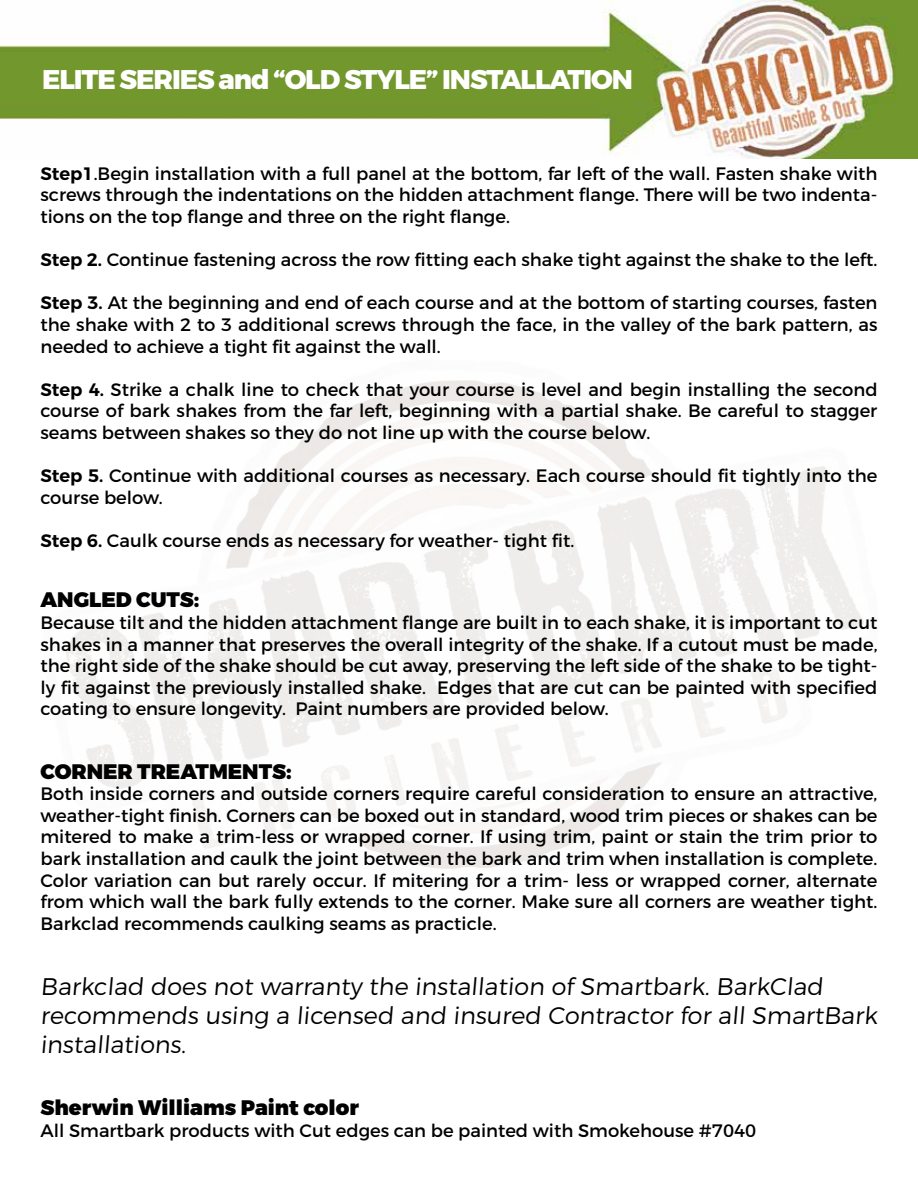
<style>
.page{position:relative;width:918px;height:1188px;background:#fff}
.page>*{position:absolute;margin:0;border:0;box-sizing:border-box;transform-origin:0 0}
.t1{font:800 27px "Montserrat";letter-spacing:-.04em;color:#fff}
.t2{font:300 24px/28.8px "Montserrat";color:#000}
.t3{font:900 21px "Montserrat";color:#000}
.t4{font:18px/21.6px "Montserrat";color:#000;text-align:justify}
.s1{font-weight:600}
</style>
<div class="page">
<img style="left:0;top:1px;width:918px;height:157px">
<h1 class="t1" style="left:42px;top:63px;width:592px">ELITE SERIES and “OLD STYLE” INSTALLATION</h1>
<p class="t4" style="left:40px;top:163px;width:839px"><span class="s1">Step1</span>.Begin installation with a full panel at the bottom, far left of the wall. Fasten shake with screws through the indentations on the hidden attachment flange. There will be two indenta&shy;tions on the top flange and three on the right flange.</p>
<p class="t4" style="left:40px;top:249px;width:838px"><span class="s1">Step 2.</span> Continue fastening across the row fitting each shake tight against the shake to the left.</p>
<p class="t4" style="left:40px;top:292px;width:839px"><span class="s1">Step 3.</span> At the beginning and end of each course and at the bottom of starting courses, fasten the shake with 2 to 3 additional screws through the face, in the valley of the bark pattern, as needed to achieve a tight fit against the wall.</p>
<p class="t4" style="left:40px;top:379px;width:839px"><span class="s1">Step 4.</span> Strike a chalk line to check that your course is level and begin installing the second course of bark shakes from the far left, beginning with a partial shake. Be careful to stagger seams between shakes so they do not line up with the course below.</p>
<p class="t4" style="left:40px;top:465px;width:839px"><span class="s1">Step 5.</span> Continue with additional courses as necessary. Each course should fit tightly into the course below.</p>
<p class="t4" style="left:40px;top:530px;width:535px"><span class="s1">Step 6.</span> Caulk course ends as necessary for weather- tight fit.</p>
<p class="t3" style="left:40px;top:587px;width:160px">ANGLED CUTS:</p>
<p class="t4" style="left:40px;top:612px;width:839px">Because tilt and the hidden attachment flange are built in to each shake, it is important to cut shakes in a manner that preserves the overall integrity of the shake. If a cutout must be made, the right side of the shake should be cut away, preserving the left side of the shake to be tight&shy;ly fit against the previously installed shake. Edges that are cut can be painted with specified coating to ensure longevity. Paint numbers are provided below.</p>
<p class="t3" style="left:40px;top:758px;width:253px">CORNER TREATMENTS:</p>
<p class="t4" style="left:40px;top:783px;width:839px">Both inside corners and outside corners require careful consideration to ensure an attractive, weather-tight finish. Corners can be boxed out in standard, wood trim pieces or shakes can be mitered to make a trim-less or wrapped corner. If using trim, paint or stain the trim prior to bark installation and caulk the joint between the bark and trim when installation is complete.<br>Color variation can but rarely occur. If mitering for a trim- less or wrapped corner, alternate from which wall the bark fully extends to the corner. Make sure all corners are weather tight.<br>Barkclad recommends caulking seams as practicle.</p>
<h2 class="t2" style="left:40px;top:972px;width:841px">Barkclad does not warranty the installation of Smartbark. BarkClad recommends using a licensed and insured Contractor for all SmartBark installations.</h2>
<p class="t3" style="left:40px;top:1095px;width:320px">Sherwin Williams Paint color</p>
<p class="t4" style="left:40px;top:1120px;width:717px">All Smartbark products with Cut edges can be painted with Smokehouse #7040</p>
</div>
